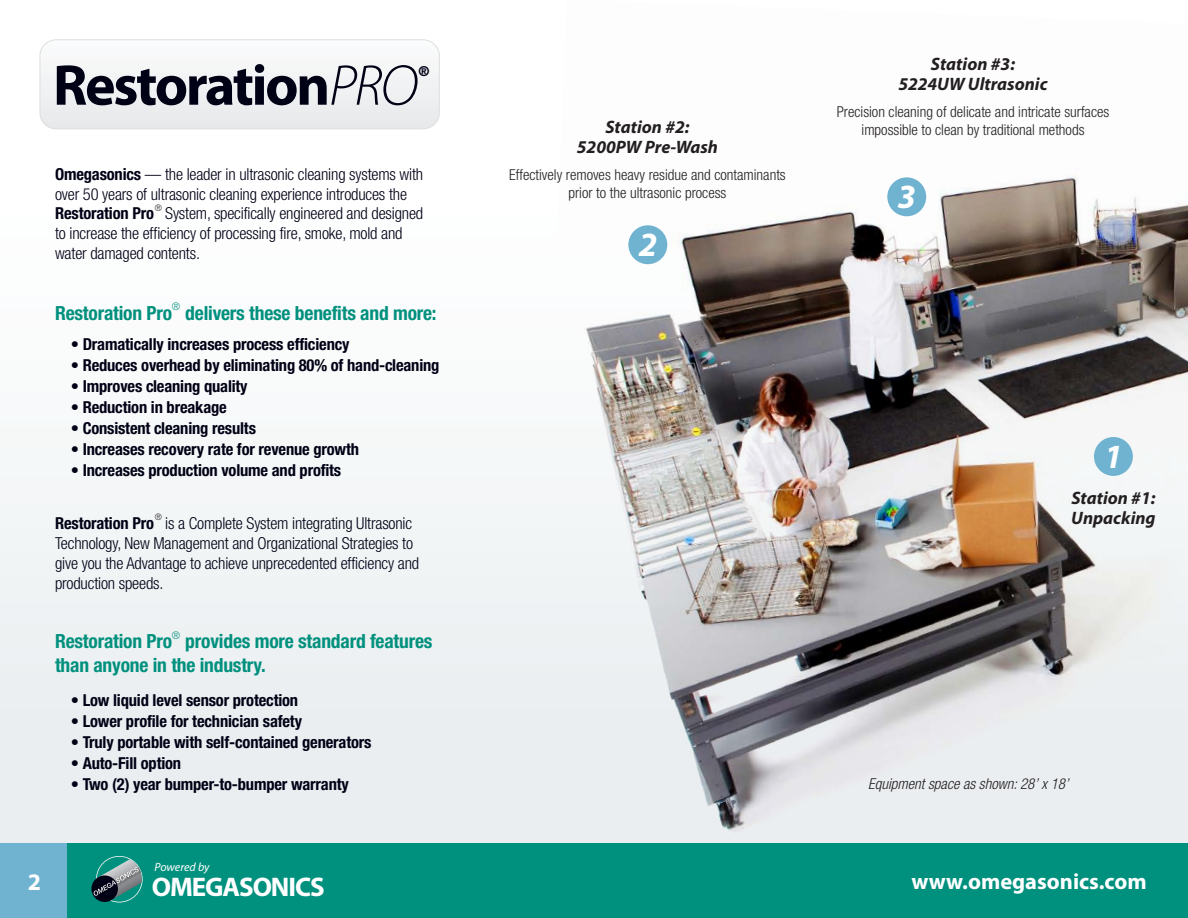
<style>
.page{position:relative;width:1188px;height:918px;background:#fff}
.page>*{position:absolute;margin:0;border:0;box-sizing:border-box;transform-origin:0 0}
.t1{font:700 57.9px "Myriad Pro";letter-spacing:-.04em;color:#010116}
.t2{font:italic 700 34.05px "Myriad Pro";color:#fff}
.t3{font:700 27px "Myriad Pro";letter-spacing:-.04em;color:#fff}
.t4{font:700 23.85px "Myriad";color:#fff}
.t5{font:700 22.5px "Myriad Pro";color:#fff}
.t6{font:700 condensed 19.5px/23.4px "Helvetica Neue";letter-spacing:-.01em;color:#00907e}
.t7{font:italic 700 18px/20.1px "Myriad Pro";color:#231f20;text-align:center}
.t8{font:300 condensed 16.5px/19.8px "Helvetica Neue";letter-spacing:-.01em;color:#010116}
.t9{font:700 condensed 16.5px "Helvetica Neue";letter-spacing:-.01em;color:#010116}
.t10{font:300 condensed 15px/18px "Helvetica Neue";color:#231f20;text-align:center}
.t11{font:italic 300 condensed 15px "Helvetica Neue";color:#231f20}
.t12{font:800 condensed 13.8px "Helvetica Neue";color:#010116}
.t13{font:italic 12px "Myriad Pro";letter-spacing:-.005em;color:#fff}
.t14{font:300 condensed 10.5px "Helvetica Neue";color:#00907e}
.t15{font:300 condensed 9px "Helvetica Neue";color:#231f20}
.s1{font-weight:300;font-style:italic}
.s2{font-weight:700}
.s3{font-weight:300}
</style>
<div class="page">
<div style="left:0;top:0;width:1188px;height:918px;background:linear-gradient(to right,#f3f6f7,#fff)"></div>
<img style="left:532px;top:178px;width:656px;height:665px">
<div style="left:0;top:843px;width:1188px;height:75px;background:#00907e"></div>
<div style="left:0;top:843px;width:67px;height:75px;background:#70b3d0"></div>
<svg style="left:40px;top:41px;width:398px;height:88px"></svg>
<div style="left:40px;top:39px;width:400px;height:90px;border:1px solid #dededd;border-radius:16px"></div>
<svg style="left:91px;top:876px;width:27px;height:26px"></svg>
<svg style="left:93px;top:856px;width:50px;height:46px"></svg>
<div style="left:1094px;top:437px;width:39px;height:39px;background:#70b3d0;border-radius:50%"></div>
<div style="left:887px;top:177px;width:39px;height:39px;background:#70b3d0;border-radius:50%"></div>
<div style="left:628px;top:225px;width:39px;height:39px;background:#70b3d0;border-radius:50%"></div>
<h1 class="t1" style="left:53px;top:47px;width:366px">Restoration<span class="s1">PRO</span></h1>
<p class="t12" style="left:418px;top:63px;width:13px">®</p>
<p class="t8" style="left:55px;top:164px;width:370px"><span class="s2">Omegasonics</span> — the leader in ultrasonic cleaning systems with over 50 years of ultrasonic cleaning experience introduces the <span class="s2">Restoration Pro</span> System, specifically engineered and designed to increase the efficiency of processing fire, smoke, mold and water damaged contents.</p>
<p class="t15" style="left:155px;top:202px;width:9px">®</p>
<p class="t14" style="left:172px;top:300px;width:10px">®</p>
<p class="t6" style="left:55px;top:301px;width:383px">Restoration Pro delivers these benefits and more:</p>
<p class="t9" style="left:71px;top:334px;width:280px"><span class="s3">•</span> Dramatically increases process efficiency</p>
<p class="t9" style="left:71px;top:355px;width:370px"><span class="s3">•</span> Reduces overhead by eliminating 80% of hand-cleaning</p>
<p class="t9" style="left:71px;top:376px;width:178px"><span class="s3">•</span> Improves cleaning quality</p>
<p class="t9" style="left:71px;top:397px;width:158px"><span class="s3">•</span> Reduction in breakage</p>
<p class="t9" style="left:71px;top:418px;width:187px"><span class="s3">•</span> Consistent cleaning results</p>
<p class="t9" style="left:71px;top:439px;width:290px"><span class="s3">•</span> Increases recovery rate for revenue growth</p>
<p class="t9" style="left:71px;top:460px;width:272px"><span class="s3">•</span> Increases production volume and profits</p>
<p class="t15" style="left:155px;top:512px;width:9px">®</p>
<p class="t8" style="left:55px;top:513px;width:366px"><span class="s2">Restoration Pro</span> is a Complete System integrating Ultrasonic Technology, New Management and Organizational Strategies to give you the Advantage to achieve unprecedented efficiency and production speeds.</p>
<p class="t14" style="left:172px;top:629px;width:10px">®</p>
<p class="t6" style="left:55px;top:630px;width:379px">Restoration Pro provides more standard features than anyone in the industry.</p>
<p class="t9" style="left:71px;top:690px;width:229px"><span class="s3">•</span> Low liquid level sensor protection</p>
<p class="t9" style="left:71px;top:711px;width:233px">• Lower profile for technician safety</p>
<p class="t9" style="left:71px;top:732px;width:302px">• Truly portable with self-contained generators</p>
<p class="t9" style="left:71px;top:753px;width:112px">• Auto-Fill option</p>
<p class="t9" style="left:71px;top:774px;width:280px">• Two (2) year bumper-to-bumper warranty</p>
<p class="t7" style="left:577px;top:117px;width:143px">Station #2:<br>5200PW Pre-Wash</p>
<p class="t10" style="left:509px;top:166px;width:278px">Effectively removes heavy residue and contaminants prior to the ultrasonic process</p>
<h2 class="t2" style="left:639px;top:222px;width:20px">2</h2>
<p class="t7" style="left:898px;top:53px;width:151px">Station #3:<br>5224UW Ultrasonic</p>
<p class="t10" style="left:837px;top:103px;width:274px">Precision cleaning of delicate and intricate surfaces impossible to clean by traditional methods</p>
<h2 class="t2" style="left:898px;top:174px;width:20px">3</h2>
<h2 class="t2" style="left:1104px;top:434px;width:20px">1</h2>
<p class="t7" style="left:1071px;top:488px;width:86px;text-align:left">Station #1:<br>Unpacking</p>
<p class="t11" style="left:868px;top:775px;width:202px">Equipment space as shown: 28’ x 18’</p>
<p class="t13" style="left:154px;top:860px;width:57px">Powered by</p>
<h3 class="t4" style="left:28px;top:869px;width:15px">2</h3>
<h3 class="t5" style="left:911px;top:866px;width:237px">www.omegasonics.com</h3>
<h3 class="t3" style="left:152px;top:869px;width:174px">OMEGASONICS</h3>
</div>
